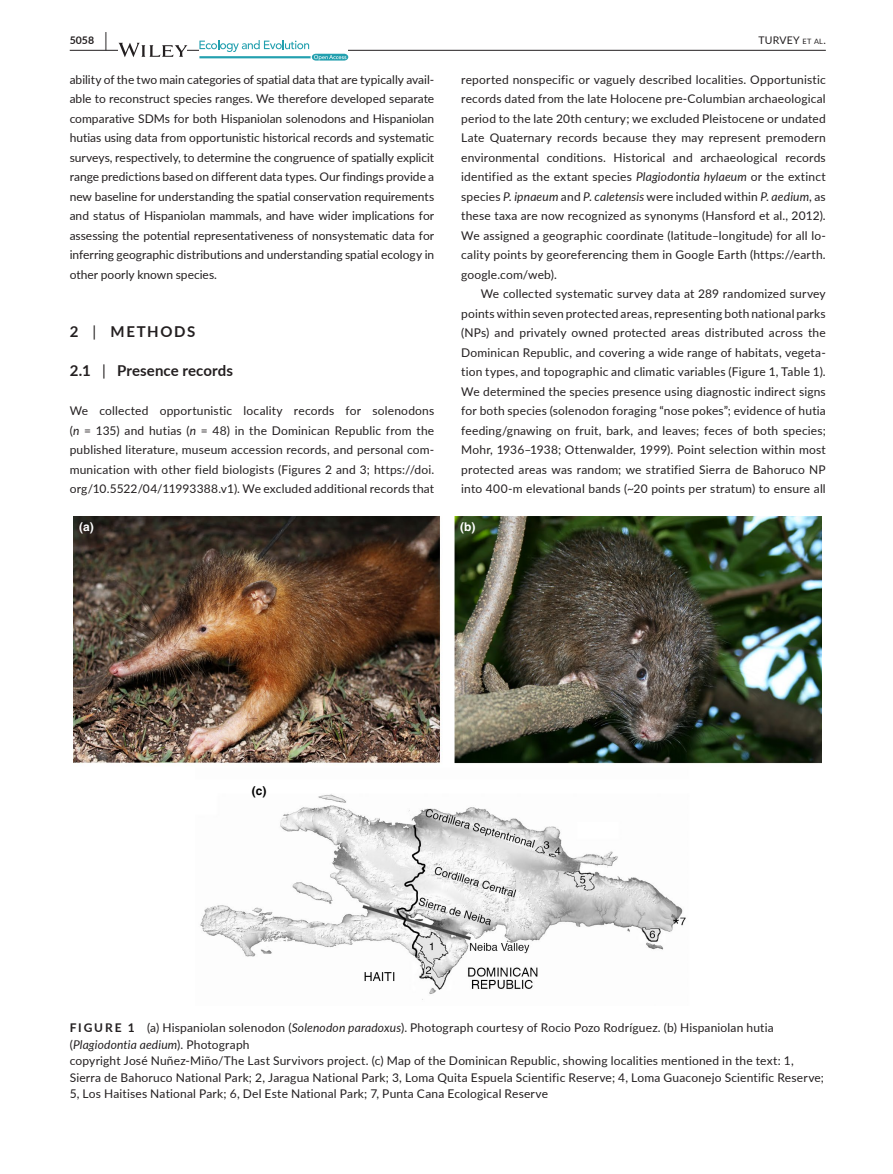
<style>
.page{position:relative;width:893px;height:1174px;background:#fff}
.page>*{position:absolute;margin:0;border:0;box-sizing:border-box;transform-origin:0 0}
.t1{font:700 15px "Lato";letter-spacing:.01em;color:#231f20}
.t2{font:700 15px "Lato";letter-spacing:.11em;color:#231f20}
.t3{font:12px/19.5px "Lato";letter-spacing:.015em;color:#231f20;text-align:justify}
.t4{font:700 12px "Helvetica";color:#fff}
.t5{font:700 12px "Helvetica";color:#000}
.t6{font:10.5px "Lato";letter-spacing:.02em;color:#231f20}
.t7{font:700 10.5px "Lato";color:#231f20}
.s1{font-size:19.5px}
.s2{font-size:7.35px}
.s3{font-style:italic}
.s4{font-weight:400}
.s5{font-weight:700}
</style>
<div class="page">
<hr style="left:70px;top:50px;width:756px;height:1px;background:#231f20">
<svg style="left:119px;top:43px;width:68px;height:14px"></svg>
<svg style="left:199px;top:40px;width:149px;height:21px"></svg>
<img style="left:74px;top:516px;width:748px;height:484px">
<p class="t7" style="left:70px;top:33px;width:39px">5058 <span class="s1">|</span></p>
<p class="t6" style="left:758px;top:33px;width:69px">TURVEY <span class="s2">et al</span>.</p>
<p class="t3" style="left:70px;top:69px;width:366px">ability of the two main categories of spatial data that are typically avail&shy;able to reconstruct species ranges. We therefore developed separate comparative SDMs for both Hispaniolan solenodons and Hispaniolan hutias using data from opportunistic historical records and systematic surveys, respectively, to determine the congruence of spatially explicit range predictions based on different data types. Our findings provide a new baseline for understanding the spatial conservation requirements and status of Hispaniolan mammals, and have wider implications for assessing the potential representativeness of nonsystematic data for inferring geographic distributions and understanding spatial ecology in other poorly known species.</p>
<p class="t3" style="left:461px;top:69px;width:366px">reported nonspecific or vaguely described localities. Opportunistic records dated from the late Holocene pre-Columbian archaeological period to the late 20th century; we excluded Pleistocene or undated Late Quaternary records because they may represent premodern environmental conditions. Historical and archaeological records identified as the extant species <span class="s3">Plagiodontia hylaeum</span> or the extinct species <span class="s3">P. ipnaeum</span> and <span class="s3">P. caletensis</span> were included within <span class="s3">P. aedium</span>, as these taxa are now recognized as synonyms (Hansford et al., 2012).<br>We assigned a geographic coordinate (latitude–longitude) for all lo&shy;cality points by georeferencing them in Google Earth (https://earth. google.com/web).</p>
<p class="t3" style="left:461px;top:284px;width:366px;text-indent:20px">We collected systematic survey data at 289 randomized survey points within seven protected areas, representing both national parks (NPs) and privately owned protected areas distributed across the Dominican Republic, and covering a wide range of habitats, vegeta&shy;tion types, and topographic and climatic variables (Figure 1, Table 1).<br>We determined the species presence using diagnostic indirect signs for both species (solenodon foraging “nose pokes”; evidence of hutia feeding/gnawing on fruit, bark, and leaves; feces of both species; Mohr, 1936–1938; Ottenwalder, 1999). Point selection within most protected areas was random; we stratified Sierra de Bahoruco NP into 400-m elevational bands (~20 points per stratum) to ensure all</p>
<p class="t2" style="left:70px;top:321px;width:127px">2 <span class="s4">|</span> METHODS</p>
<p class="t1" style="left:70px;top:360px;width:165px">2.1 <span class="s4">|</span> Presence records</p>
<p class="t3" style="left:70px;top:401px;width:366px">We collected opportunistic locality records for solenodons (<span class="s3">n</span> = 135) and hutias (<span class="s3">n</span> = 48) in the Dominican Republic from the published literature, museum accession records, and personal com&shy;munication with other field biologists (Figures 2 and 3; https://doi. org/10.5522/04/11993388.v1). We excluded additional records that</p>
<p class="t4" style="left:79px;top:520px;width:16px">(a)</p>
<p class="t4" style="left:460px;top:520px;width:17px">(b)</p>
<p class="t5" style="left:252px;top:783px;width:16px">(c)</p>
<p class="t3" style="left:70px;top:1019px;width:756px;line-height:16.5px;text-align:left"><span class="s5">FIGURE 1</span> (a) Hispaniolan solenodon (<span class="s3">Solenodon paradoxus</span>). Photograph courtesy of Rocio Pozo Rodríguez. (b) Hispaniolan hutia (<span class="s3">Plagiodontia aedium</span>). Photograph<br>copyright José Nuñez-Miño/The Last Survivors project. (c) Map of the Dominican Republic, showing localities mentioned in the text: 1, Sierra de Bahoruco National Park; 2, Jaragua National Park; 3, Loma Quita Espuela Scientific Reserve; 4, Loma Guaconejo Scientific Reserve; 5, Los Haitises National Park; 6, Del Este National Park; 7, Punta Cana Ecological Reserve</p>
</div>
